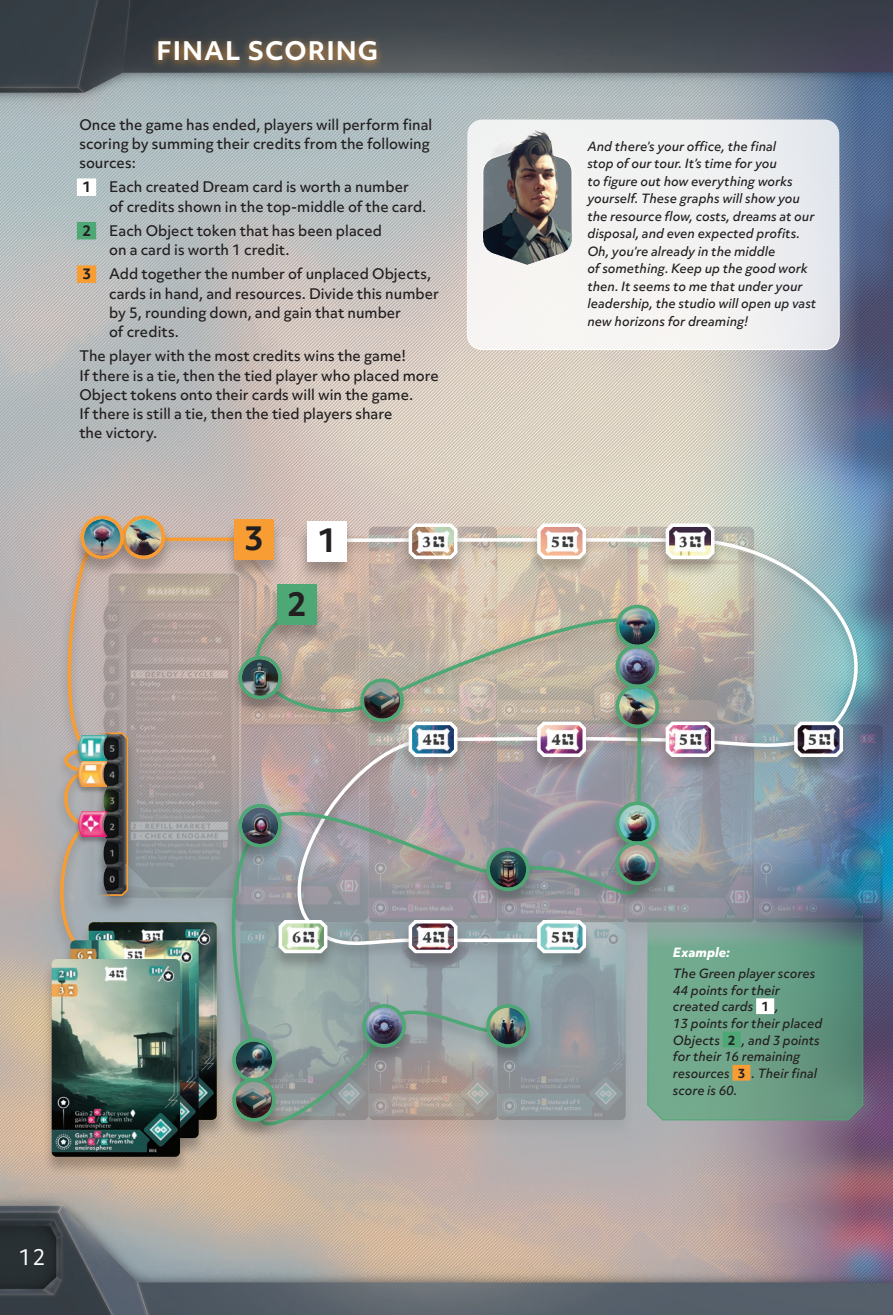
<style>
.page{position:relative;width:893px;height:1315px;background:#fff}
.page>*{position:absolute;margin:0;border:0;box-sizing:border-box;transform-origin:0 0}
.t1{font:700 31.5px "Objektiv Mk 3";color:#231f20}
.t2{font:700 24.5px "Objektiv Mk 3";letter-spacing:.04em;color:#fff}
.t3{font:21px "Objektiv Mk 3";color:#fff}
.t4{font:500 14px/19.2px "Objektiv Mk 3";color:#231f20}
.t5{font:700 14px "Objektiv Mk 3";color:#231f20}
.t6{font:italic 500 12.25px/17.5px "Objektiv Mk 3";color:#231f20}
.t7{font:italic 800 12.25px "Objektiv Mk 3";color:#fff}
.s1{font-weight:700;font-style:normal;color:#fff}
.s2{font-weight:700;font-style:normal}
.s3{font-weight:700;font-style:normal;color:#4ea875}
.s4{font-weight:700;font-style:normal;color:#f89d33}
</style>
<div class="page">
<img style="left:0;top:0;width:660px;height:1315px">
<img style="left:660px;top:0;width:233px;height:1315px">
<div style="left:745px;top:725px;width:147px;height:216px;background:#231f20;opacity:.3"></div>
<svg style="left:48px;top:536px;width:209px;height:421px;background:#bbaea6"></svg>
<img style="left:272px;top:537px;width:616px;height:422px">
<div style="left:95px;top:574px;width:153px;height:342px;background:#231f20;opacity:.3"></div>
<img style="left:104px;top:573px;width:135px;height:324px">
<svg style="left:212px;top:597px;width:429px;height:547px;background:#a6a4a2"></svg>
<div style="left:82px;top:732px;width:55px;height:183px;background:#231f20;opacity:.3"></div>
<svg style="left:91px;top:731px;width:38px;height:166px;background:#5b5751"></svg>
<div style="left:607px;top:605px;width:61px;height:62px;background:#231f20;opacity:.3"></div>
<img style="left:619px;top:608px;width:36px;height:37px;border-radius:18px">
<div style="left:616px;top:605px;width:43px;height:43px;border:4px solid #4ea875;border-radius:50%"></div>
<div style="left:229px;top:656px;width:62px;height:62px;background:#231f20;opacity:.3"></div>
<img style="left:242px;top:659px;width:36px;height:37px;border-radius:18px">
<div style="left:238px;top:656px;width:44px;height:43px;border:4px solid #4ea875;border-radius:50%"></div>
<div style="left:351px;top:679px;width:62px;height:62px;background:#231f20;opacity:.3"></div>
<img style="left:364px;top:682px;width:36px;height:36px;border-radius:18px">
<div style="left:360px;top:678px;width:44px;height:44px;border:4px solid #4ea875;border-radius:50%"></div>
<div style="left:607px;top:645px;width:61px;height:62px;background:#231f20;opacity:.3"></div>
<img style="left:619px;top:648px;width:36px;height:37px;border-radius:18px">
<div style="left:616px;top:644px;width:43px;height:44px;border:4px solid #4ea875;border-radius:50%"></div>
<div style="left:607px;top:685px;width:61px;height:62px;background:#231f20;opacity:.3"></div>
<img style="left:619px;top:688px;width:36px;height:36px;border-radius:18px">
<div style="left:616px;top:684px;width:43px;height:44px;border:4px solid #4ea875;border-radius:50%"></div>
<svg style="left:647px;top:896px;width:217px;height:224px;background:#6d9b88"></svg>
<div style="left:77px;top:178px;width:19px;height:18px;background:#fff"></div>
<div style="left:77px;top:222px;width:19px;height:17px;background:#4ea875"></div>
<div style="left:77px;top:265px;width:19px;height:18px;background:#f89d33"></div>
<div style="left:79px;top:922px;width:147px;height:217px;background:#231f20;opacity:.3"></div>
<img style="left:89px;top:922px;width:128px;height:198px">
<div style="left:61px;top:940px;width:147px;height:217px;background:#231f20;opacity:.3"></div>
<img style="left:70px;top:940px;width:129px;height:198px">
<div style="left:75px;top:736px;width:35px;height:31px;background:#231f20;opacity:.3"></div>
<img style="left:78px;top:735px;width:29px;height:27px">
<div style="left:42px;top:959px;width:147px;height:217px;background:#231f20;opacity:.3"></div>
<img style="left:52px;top:959px;width:128px;height:197px">
<div style="left:656px;top:722px;width:68px;height:54px;background:#231f20;opacity:.3"></div>
<svg style="left:664px;top:718px;width:52px;height:41px"></svg>
<div style="left:784px;top:722px;width:69px;height:54px;background:#231f20;opacity:.3"></div>
<svg style="left:792px;top:718px;width:53px;height:41px"></svg>
<div style="left:527px;top:722px;width:69px;height:54px;background:#231f20;opacity:.3"></div>
<svg style="left:535px;top:718px;width:53px;height:41px"></svg>
<div style="left:527px;top:920px;width:69px;height:52px;background:#231f20;opacity:.3"></div>
<svg style="left:535px;top:916px;width:53px;height:39px"></svg>
<div style="left:399px;top:722px;width:68px;height:54px;background:#231f20;opacity:.3"></div>
<svg style="left:407px;top:718px;width:52px;height:41px"></svg>
<div style="left:399px;top:920px;width:68px;height:52px;background:#231f20;opacity:.3"></div>
<svg style="left:407px;top:916px;width:52px;height:39px"></svg>
<div style="left:269px;top:920px;width:68px;height:52px;background:#231f20;opacity:.3"></div>
<svg style="left:277px;top:916px;width:52px;height:39px"></svg>
<div style="left:399px;top:524px;width:68px;height:54px;background:#231f20;opacity:.3"></div>
<svg style="left:407px;top:520px;width:52px;height:41px"></svg>
<div style="left:527px;top:524px;width:69px;height:54px;background:#231f20;opacity:.3"></div>
<svg style="left:535px;top:520px;width:53px;height:41px"></svg>
<div style="left:656px;top:524px;width:68px;height:54px;background:#231f20;opacity:.3"></div>
<svg style="left:664px;top:520px;width:52px;height:41px"></svg>
<div style="left:298px;top:521px;width:59px;height:60px;background:#231f20;opacity:.3"></div>
<div style="left:307px;top:521px;width:40px;height:40px;background:#fff"></div>
<div style="left:75px;top:762px;width:35px;height:32px;background:#231f20;opacity:.3"></div>
<div style="left:113px;top:516px;width:62px;height:62px;background:#231f20;opacity:.3"></div>
<img style="left:125px;top:519px;width:37px;height:36px;border-radius:18px">
<div style="left:122px;top:515px;width:43px;height:44px;border:4px solid #f89d33;border-radius:50%"></div>
<div style="left:72px;top:516px;width:61px;height:62px;background:#231f20;opacity:.3"></div>
<img style="left:84px;top:519px;width:36px;height:36px;border-radius:18px">
<div style="left:80px;top:515px;width:44px;height:44px;border:4px solid #f89d33;border-radius:50%"></div>
<div style="left:267px;top:585px;width:60px;height:59px;background:#231f20;opacity:.3"></div>
<div style="left:277px;top:584px;width:40px;height:41px;background:#4ea875"></div>
<div style="left:224px;top:519px;width:60px;height:60px;background:#231f20;opacity:.3"></div>
<div style="left:234px;top:519px;width:40px;height:40px;background:#f89d33"></div>
<div style="left:467px;top:119px;width:372px;height:230px;background:linear-gradient(to right,#faf7f4,#e9ebef);border-radius:15px"></div>
<div style="left:467px;top:119px;width:373px;height:231px;border:1px solid #fff;border-radius:15px"></div>
<svg style="left:482px;top:145px;width:91px;height:121px"></svg>
<img style="left:483px;top:127px;width:89px;height:110px">
<div style="left:75px;top:812px;width:35px;height:32px;background:#231f20;opacity:.3"></div>
<img style="left:78px;top:811px;width:29px;height:26px">
<div style="left:150px;top:35px;width:235px;height:36px;background:#f89d33;opacity:.75"></div>
<div style="left:607px;top:802px;width:61px;height:62px;background:#231f20;opacity:.3"></div>
<img style="left:619px;top:805px;width:36px;height:36px;border-radius:18px">
<div style="left:616px;top:801px;width:43px;height:44px;border:4px solid #4ea875;border-radius:50%"></div>
<div style="left:229px;top:805px;width:62px;height:61px;background:#231f20;opacity:.3"></div>
<img style="left:242px;top:807px;width:36px;height:37px;border-radius:18px">
<div style="left:238px;top:804px;width:44px;height:43px;border:4px solid #4ea875;border-radius:50%"></div>
<div style="left:477px;top:848px;width:62px;height:62px;background:#231f20;opacity:.3"></div>
<img style="left:490px;top:851px;width:36px;height:36px;border-radius:18px">
<div style="left:486px;top:847px;width:44px;height:44px;border:4px solid #4ea875;border-radius:50%"></div>
<div style="left:477px;top:1005px;width:62px;height:61px;background:#231f20;opacity:.3"></div>
<img style="left:490px;top:1007px;width:36px;height:37px;border-radius:18px">
<div style="left:486px;top:1004px;width:44px;height:43px;border:4px solid #4ea875;border-radius:50%"></div>
<div style="left:607px;top:842px;width:61px;height:62px;background:#231f20;opacity:.3"></div>
<img style="left:619px;top:845px;width:36px;height:36px;border-radius:18px">
<div style="left:616px;top:841px;width:43px;height:44px;border:4px solid #4ea875;border-radius:50%"></div>
<div style="left:353px;top:1005px;width:62px;height:61px;background:#231f20;opacity:.3"></div>
<img style="left:366px;top:1007px;width:36px;height:37px;border-radius:18px">
<div style="left:362px;top:1004px;width:44px;height:43px;border:4px solid #4ea875;border-radius:50%"></div>
<div style="left:223px;top:1039px;width:62px;height:61px;background:#231f20;opacity:.3"></div>
<img style="left:236px;top:1041px;width:36px;height:37px;border-radius:18px">
<div style="left:232px;top:1038px;width:44px;height:43px;border:4px solid #4ea875;border-radius:50%"></div>
<div style="left:223px;top:1079px;width:62px;height:61px;background:#231f20;opacity:.3"></div>
<img style="left:236px;top:1081px;width:36px;height:37px;border-radius:18px">
<div style="left:232px;top:1078px;width:44px;height:43px;border:4px solid #4ea875;border-radius:50%"></div>
<h2 class="t2" style="left:157px;top:33px;width:223px">FINAL SCORING</h2>
<p class="t4" style="left:79px;top:115px;width:355px">Once the game has ended, players will perform final scoring by summing their credits from the following sources:</p>
<p class="t5" style="left:82px;top:177px;width:10px">1</p>
<p class="t4" style="left:109px;top:177px;width:319px">Each created Dream card is worth a number of credits shown in the top-middle of the card.</p>
<p class="t5" style="left:82px;top:221px;width:10px">2</p>
<p class="t4" style="left:109px;top:221px;width:274px">Each Object token that has been placed on a card is worth 1 credit.</p>
<p class="t5" style="left:82px;top:264px;width:10px">3</p>
<p class="t4" style="left:109px;top:264px;width:331px">Add together the number of unplaced Objects, cards in hand, and resources. Divide this number by 5, rounding down, and gain that number<br>of credits.</p>
<p class="t4" style="left:79px;top:346px;width:361px">The player with the most credits wins the game!<br>If there is a tie, then the tied player who placed more Object tokens onto their cards will win the game.<br>If there is still a tie, then the tied players share<br>the victory.</p>
<h1 class="t1" style="left:244px;top:516px;width:21px">3</h1>
<h1 class="t1" style="left:317px;top:518px;width:21px">1</h1>
<h1 class="t1" style="left:287px;top:581px;width:21px">2</h1>
<h3 class="t3" style="left:19px;top:1242px;width:29px">12</h3>
<p class="t6" style="left:587px;top:137px;width:230px">And there’s your office, the final<br>stop of our tour. It’s time for you<br>to figure out how everything works yourself. These graphs will show you the resource flow, costs, dreams at our disposal, and even expected profits.<br>Oh, you’re already in the middle<br>of something. Keep up the good work then. It seems to me that under your leadership, the studio will open up vast new horizons for dreaming!</p>
<p class="t7" style="left:673px;top:943px;width:58px">Example:</p>
<p class="t6" style="left:673px;top:965px;width:151px;line-height:16.6px">The Green player scores<br>44 points for their created cards <span class="s1">[</span><span class="s2">1</span><span class="s1">]</span>,<br>13 points for their placed<br>Objects <span class="s3">[</span><span class="s2">2</span><span class="s3">]</span>, and 3 points for their 16 remaining resources <span class="s4">[</span><span class="s2">3</span><span class="s4">]</span>. Their final score is 60.</p>
</div>
